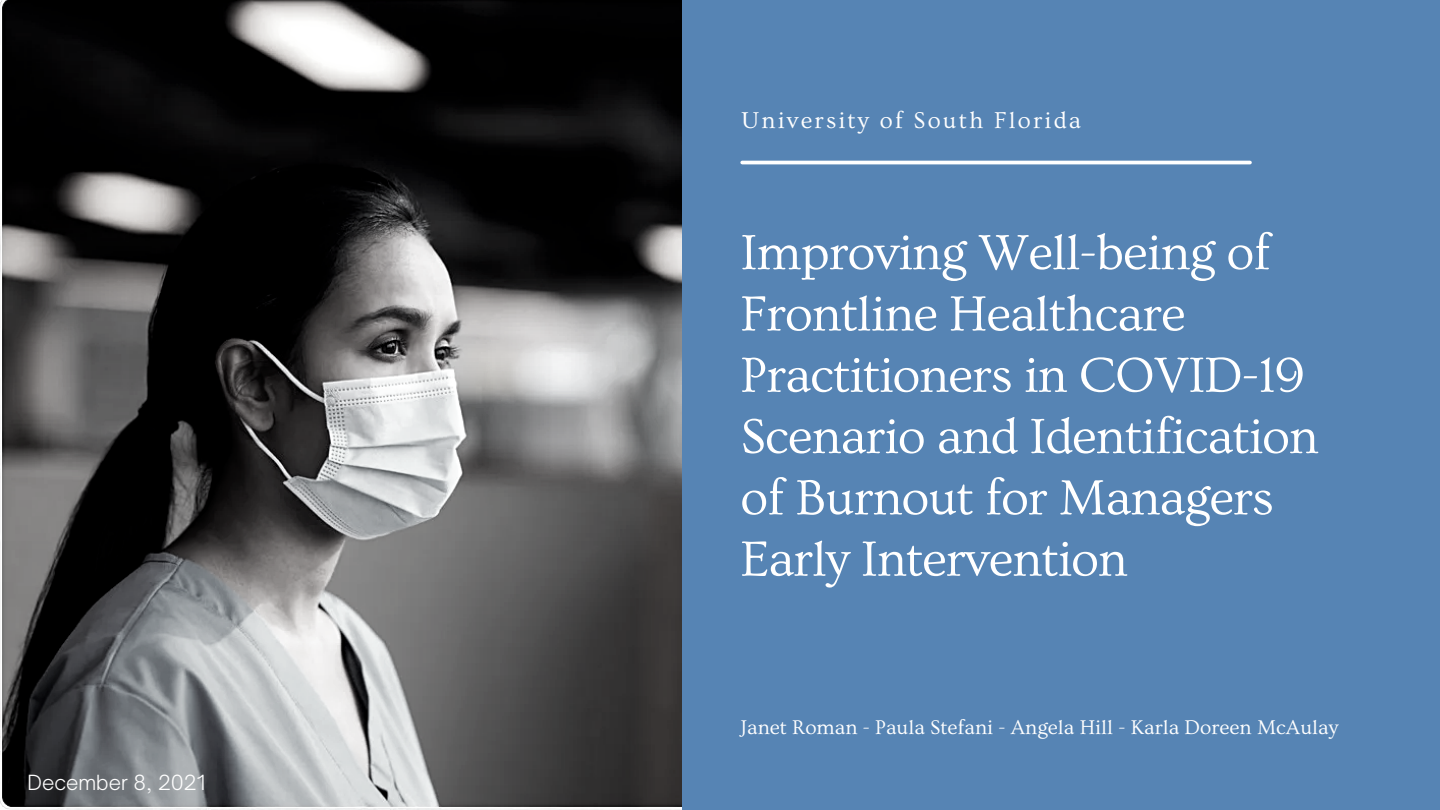
<style>
.page{position:relative;width:1440px;height:810px;background:#5684b4}
.page>*{position:absolute;margin:0;border:0;box-sizing:border-box;transform-origin:0 0}
.t1{font:51.4px/61.3px "Ovo";letter-spacing:-.02em;color:#fff}
.t2{font:24px "Ovo";letter-spacing:.095em;color:#fff}
.t3{font:20.8px "Ovo";color:#fff}
.t4{font:300 20px "Open Sauce One";color:#fff}
</style>
<div class="page">
<img style="left:0;top:0;width:682px;height:810px">
<hr style="left:742px;top:161px;width:508px;height:3px;background:#fff">
<p class="t4" style="left:28px;top:770px;width:179px">December 8, 2021</p>
<p class="t2" style="left:742px;top:107px;width:341px">University of South Florida</p>
<p class="t1" style="left:740px;top:223px;width:580px">Improving Well-being of<br>Frontline Healthcare<br>Practitioners in COVID-19<br>Scenario and Identification of Burnout for Managers<br>Early Intervention</p>
<p class="t3" style="left:740px;top:716px;width:599px">Janet Roman - Paula Stefani - Angela Hill - Karla Doreen McAulay</p>
</div>
